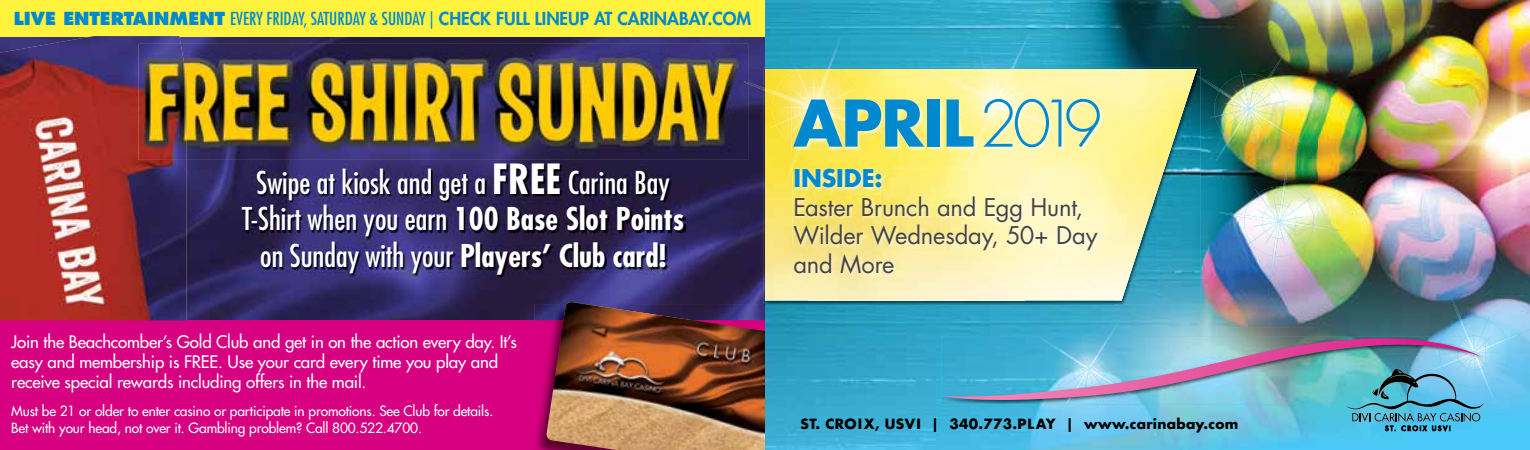
<style>
.page{position:relative;width:1530px;height:450px;background:#fff}
.page>*{position:absolute;margin:0;border:0;box-sizing:border-box;transform-origin:0 0}
.t1{font:700 62.5px "Futura Std";letter-spacing:-.015em;color:#0089cf}
.t2{font:condensed 30.62px/36.5px "Futura Std";color:#fff;text-align:center}
.t3{font:23.75px/28.5px "Futura Std";letter-spacing:-.01em;color:#444}
.t4{font:700 23.75px "Futura Std";letter-spacing:-.005em;color:#0089cf}
.t5{font:800 17.5px "Futura Std";color:#0089cf}
.t6{font:500 16.88px/20.2px "Futura Std";letter-spacing:-.01em;color:#fff}
.t7{font:500 13.75px/16.5px "Futura Std";letter-spacing:-.01em;color:#fff}
.t8{font:700 13.75px "Futura Std";letter-spacing:.02em;color:#000}
.s1{font-style:inherit}
.s2{font-weight:400;font-stretch:condensed}
.s3{font-weight:700;font-size:40.5px}
.s4{font-weight:700}
.s5{font-weight:300}
</style>
<div class="page">
<img style="left:186px;top:36px;width:579px;height:284px">
<div style="left:0;top:0;width:765px;height:36px;background:#fff33e"></div>
<div style="left:0;top:320px;width:765px;height:130px;background:#d60080"></div>
<img style="left:534px;top:304px;width:13px;height:16px">
<img style="left:534px;top:320px;width:13px;height:130px">
<img style="left:547px;top:302px;width:218px;height:148px">
<img style="left:1190px;top:0;width:340px;height:450px">
<img style="left:765px;top:0;width:425px;height:68px">
<img style="left:765px;top:305px;width:425px;height:145px">
<img style="left:764px;top:94px;width:1px;height:210px">
<img style="left:775px;top:68px;width:426px;height:39px">
<img style="left:1158px;top:107px;width:43px;height:198px">
<img style="left:765px;top:300px;width:43px;height:5px">
<img style="left:1114px;top:300px;width:44px;height:5px">
<img style="left:808px;top:300px;width:306px;height:5px">
<svg style="left:1134px;top:108px;width:63px;height:192px;background:#2999b7"></svg>
<img style="left:765px;top:69px;width:189px;height:39px">
<img style="left:1039px;top:69px;width:158px;height:39px">
<img style="left:765px;top:108px;width:43px;height:192px">
<img style="left:1067px;top:108px;width:87px;height:77px">
<img style="left:1154px;top:108px;width:30px;height:94px">
<img style="left:808px;top:151px;width:259px;height:17px">
<img style="left:1101px;top:185px;width:53px;height:77px">
<img style="left:1024px;top:262px;width:110px;height:38px">
<img style="left:792px;top:168px;width:309px;height:110px">
<img style="left:801px;top:66px;width:27px;height:2px">
<img style="left:798px;top:68px;width:29px;height:1px">
<img style="left:771px;top:69px;width:84px;height:74px">
<img style="left:828px;top:38px;width:13px;height:30px">
<img style="left:820px;top:69px;width:10px;height:8px">
<img style="left:788px;top:151px;width:11px;height:27px">
<img style="left:748px;top:83px;width:16px;height:7px">
<svg style="left:764px;top:68px;width:11px;height:26px"></svg>
<img style="left:774px;top:92px;width:9px;height:9px">
<svg style="left:852px;top:88px;width:7px;height:3px"></svg>
<img style="left:837px;top:90px;width:16px;height:8px">
<svg style="left:770px;top:125px;width:6px;height:3px"></svg>
<img style="left:776px;top:118px;width:7px;height:8px">
<svg style="left:794px;top:63px;width:4px;height:7px"></svg>
<img style="left:796px;top:69px;width:10px;height:8px">
<img style="left:954px;top:69px;width:85px;height:65px">
<img style="left:1014px;top:34px;width:16px;height:30px">
<img style="left:965px;top:151px;width:9px;height:17px">
<img style="left:929px;top:69px;width:30px;height:16px">
<img style="left:958px;top:82px;width:12px;height:12px">
<svg style="left:1036px;top:85px;width:7px;height:3px"></svg>
<img style="left:1024px;top:87px;width:13px;height:8px">
<img style="left:836px;top:98px;width:134px;height:53px">
<img style="left:1015px;top:98px;width:89px;height:53px">
<img style="left:791px;top:150px;width:45px;height:1px">
<img style="left:970px;top:134px;width:45px;height:17px">
<img style="left:791px;top:98px;width:66px;height:52px">
<svg style="left:797px;top:147px;width:4px;height:4px"></svg>
<img style="left:798px;top:138px;width:10px;height:10px">
<img style="left:853px;top:121px;width:32px;height:13px">
<img style="left:837px;top:113px;width:17px;height:11px">
<svg style="left:831px;top:146px;width:4px;height:6px"></svg>
<img style="left:822px;top:138px;width:10px;height:8px">
<img style="left:837px;top:107px;width:9px;height:2px">
<svg style="left:783px;top:77px;width:54px;height:61px;background:#fbed98"></svg>
<svg style="left:972px;top:139px;width:8px;height:12px"></svg>
<img style="left:977px;top:132px;width:12px;height:8px">
<img style="left:1034px;top:118px;width:31px;height:16px">
<img style="left:1024px;top:109px;width:11px;height:12px">
<svg style="left:950px;top:115px;width:7px;height:3px"></svg>
<img style="left:957px;top:108px;width:13px;height:8px">
<svg style="left:1010px;top:141px;width:3px;height:7px"></svg>
<img style="left:1003px;top:132px;width:8px;height:10px">
<img style="left:965px;top:98px;width:63px;height:7px">
<svg style="left:970px;top:55px;width:54px;height:77px;background:#daeabe"></svg>
<img style="left:1108px;top:316px;width:14px;height:21px">
<img style="left:1056px;top:404px;width:11px;height:17px">
<img style="left:1214px;top:74px;width:71px;height:70px">
<img style="left:1216px;top:57px;width:66px;height:104px">
<img style="left:1229px;top:79px;width:40px;height:60px">
<img style="left:1201px;top:77px;width:19px;height:14px">
<svg style="left:1197px;top:76px;width:4px;height:3px"></svg>
<img style="left:1219px;top:89px;width:15px;height:12px">
<img style="left:1278px;top:127px;width:24px;height:15px">
<img style="left:1264px;top:117px;width:15px;height:12px">
<svg style="left:1283px;top:100px;width:6px;height:2px"></svg>
<img style="left:1271px;top:101px;width:12px;height:5px">
<img style="left:1215px;top:112px;width:13px;height:5px">
<svg style="left:1240px;top:69px;width:2px;height:6px"></svg>
<img style="left:1241px;top:75px;width:5px;height:14px">
<svg style="left:1256px;top:143px;width:2px;height:6px"></svg>
<img style="left:1252px;top:129px;width:5px;height:14px">
<img style="left:1224px;top:103px;width:51px;height:12px">
<img style="left:1244px;top:84px;width:10px;height:50px">
<img style="left:1228px;top:94px;width:43px;height:30px">
<img style="left:1234px;top:89px;width:30px;height:40px">
<img style="left:1239px;top:92px;width:6px;height:3px">
<img style="left:1245px;top:92px;width:18px;height:3px">
<img style="left:1249px;top:92px;width:4px;height:3px">
<img style="left:1235px;top:123px;width:11px;height:3px">
<img style="left:1249px;top:123px;width:10px;height:3px">
<svg style="left:1233px;top:95px;width:33px;height:28px"></svg>
<img style="left:1443px;top:318px;width:67px;height:68px">
<img style="left:1506px;top:329px;width:24px;height:11px">
<img style="left:1500px;top:338px;width:7px;height:9px">
<img style="left:1450px;top:295px;width:12px;height:26px">
<img style="left:1460px;top:320px;width:9px;height:8px">
<svg style="left:1506px;top:366px;width:6px;height:2px"></svg>
<img style="left:1500px;top:359px;width:7px;height:7px">
<svg style="left:1487px;top:315px;width:3px;height:6px"></svg>
<img style="left:1480px;top:320px;width:8px;height:8px">
<img style="left:1259px;top:187px;width:11px;height:12px">
<img style="left:1270px;top:160px;width:19px;height:123px">
<img style="left:1273px;top:187px;width:12px;height:69px">
<img style="left:1218px;top:212px;width:27px;height:6px">
<img style="left:1244px;top:215px;width:13px;height:5px">
<img style="left:1313px;top:225px;width:28px;height:6px">
<img style="left:1301px;top:223px;width:13px;height:5px">
<svg style="left:1307px;top:197px;width:5px;height:4px"></svg>
<img style="left:1293px;top:201px;width:14px;height:11px">
<svg style="left:1246px;top:242px;width:5px;height:4px"></svg>
<img style="left:1251px;top:231px;width:15px;height:11px">
<svg style="left:1255px;top:189px;width:4px;height:5px"></svg>
<img style="left:1258px;top:193px;width:11px;height:15px">
<svg style="left:1300px;top:249px;width:3px;height:5px"></svg>
<img style="left:1289px;top:235px;width:11px;height:15px">
<img style="left:1253px;top:217px;width:52px;height:10px">
<img style="left:1273px;top:197px;width:12px;height:49px">
<img style="left:1266px;top:199px;width:27px;height:45px">
<img style="left:1257px;top:209px;width:44px;height:25px">
<img style="left:1276px;top:204px;width:12px;height:3px">
<img style="left:1264px;top:205px;width:19px;height:2px">
<img style="left:1283px;top:236px;width:11px;height:3px">
<img style="left:1270px;top:236px;width:13px;height:3px">
<svg style="left:1262px;top:207px;width:34px;height:29px"></svg>
<img style="left:0;top:36px;width:186px;height:284px">
<img style="left:186px;top:44px;width:562px;height:116px">
<svg style="left:744px;top:81px;width:4px;height:3px"></svg>
<img style="left:139px;top:44px;width:47px;height:116px">
<img style="left:243px;top:165px;width:442px;height:111px">
<img style="left:941px;top:337px;width:406px;height:67px">
<img style="left:1038px;top:337px;width:22px;height:1px">
<img style="left:1118px;top:400px;width:24px;height:2px">
<svg style="left:1064px;top:329px;width:50px;height:79px"></svg>
<img style="left:942px;top:338px;width:405px;height:62px">
<img style="left:1347px;top:328px;width:153px;height:103px">
<p class="t5" style="left:14px;top:7px;width:739px"><span class="s1">LIVE ENTERTAINMENT</span> <span class="s2">EVERY FRIDAY, SATURDAY &amp; SUNDAY |</span> CHECK FULL LINEUP AT CARINABAY.COM</p>
<h2 class="t2" style="left:242px;top:164px;width:444px">Swipe at kiosk and get a <span class="s3">FREE</span> Carina Bay<br>T-Shirt when you earn <span class="s4">100 Base Slot Points </span>on Sunday with your <span class="s4">Players’ Club card!</span></h2>
<p class="t6" style="left:11px;top:332px;width:507px">Join the Beachcomber’s Gold Club and get in on the action every day. It’s easy and membership is FREE. Use your card every time you play and receive special rewards including offers in the mail.</p>
<p class="t7" style="left:11px;top:403px;width:484px">Must be 21 or older to enter casino or participate in promotions. See Club for details.<br>Bet with your head, not over it. Gambling problem? Call 800.522.4700.</p>
<h1 class="t1" style="left:793px;top:82px;width:311px">APRIL<span class="s5">2019</span></h1>
<h3 class="t4" style="left:793px;top:163px;width:91px">INSIDE:</h3>
<h3 class="t3" style="left:793px;top:193px;width:306px">Easter Brunch and Egg Hunt,<br>Wilder Wednesday, 50+ Day and More</h3>
<p class="t8" style="left:801px;top:415px;width:439px">ST. CROIX, USVI | 340.773.PLAY | www.carinabay.com</p>
</div>
